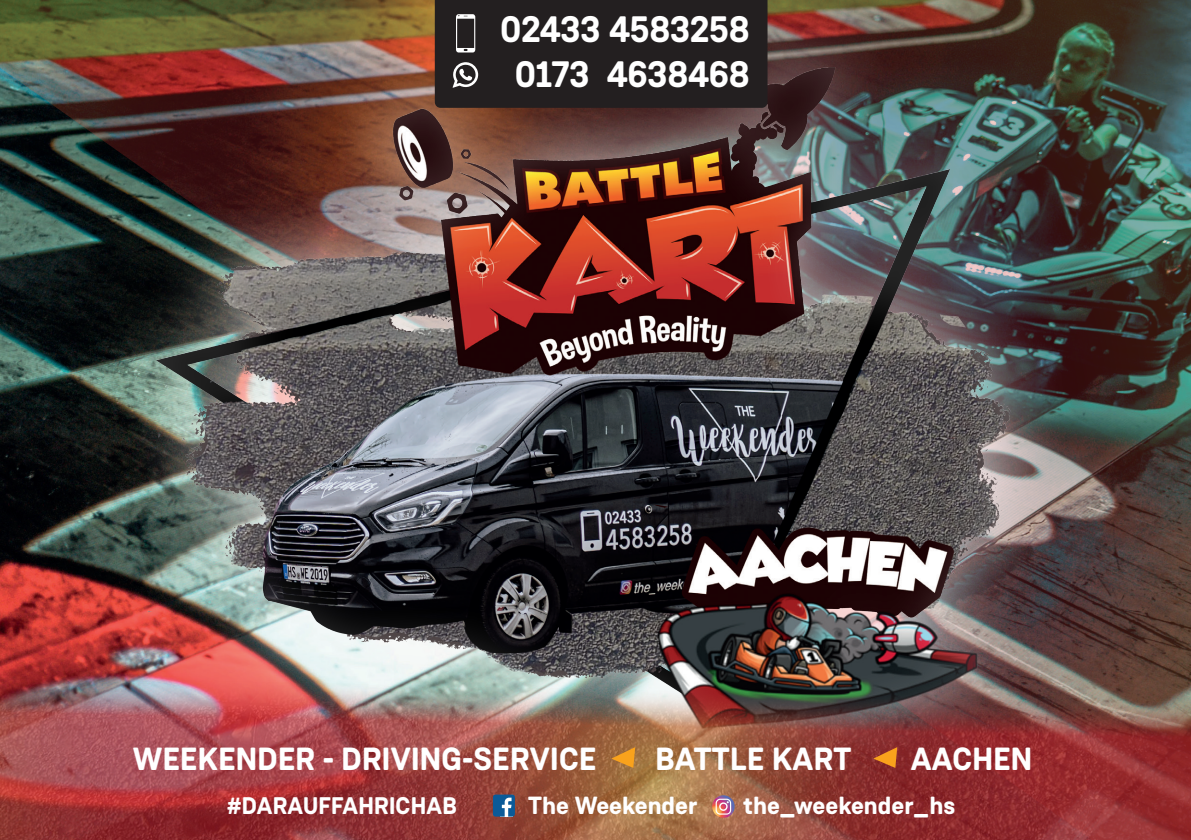
<style>
.page{position:relative;width:1191px;height:840px;background:#fff}
.page>*{position:absolute;margin:0;border:0;box-sizing:border-box;transform-origin:0 0}
.t1{font:700 37.2px/44.6px "Weissenhof Grotesk";letter-spacing:-.005em;color:#fff;text-align:center}
.t2{font:700 32px "Weissenhof Grotesk";letter-spacing:.01em;color:#fff}
.t3{font:700 24.8px "Weissenhof Grotesk";color:#fff}
.t4{font:700 24px "Weissenhof Grotesk";letter-spacing:.01em;color:#fff}
</style>
<div class="page">
<img style="left:0;top:0;width:1191px;height:669px">
<div style="left:95px;top:0;width:982px;height:839px;background:#fff;opacity:.75"></div>
<div style="left:72px;top:26px;width:1062px;height:813px;background:#fff;opacity:.2"></div>
<img style="left:0;top:669px;width:1191px;height:170px">
<svg style="left:873px;top:746px;width:24px;height:21px"></svg>
<svg style="left:611px;top:746px;width:24px;height:21px"></svg>
<svg style="left:493px;top:794px;width:22px;height:22px"></svg>
<svg style="left:710px;top:794px;width:26px;height:24px"></svg>
<div style="left:435px;top:0;width:332px;height:108px;background:#231f20"></div>
<p class="t1" style="left:500px;top:7px;width:251px">02433 4583258<br>0173 4638468</p>
<p class="t2" style="left:133px;top:738px;width:465px">WEEKENDER - DRIVING-SERVICE</p>
<p class="t2" style="left:655px;top:738px;width:197px">BATTLE KART</p>
<p class="t2" style="left:910px;top:738px;width:123px">AACHEN</p>
<p class="t4" style="left:227px;top:789px;width:231px">#DARAUFFAHRICHAB</p>
<p class="t3" style="left:528px;top:789px;width:171px">The Weekender</p>
<p class="t3" style="left:743px;top:789px;width:214px">the_weekender_hs</p>
</div>
